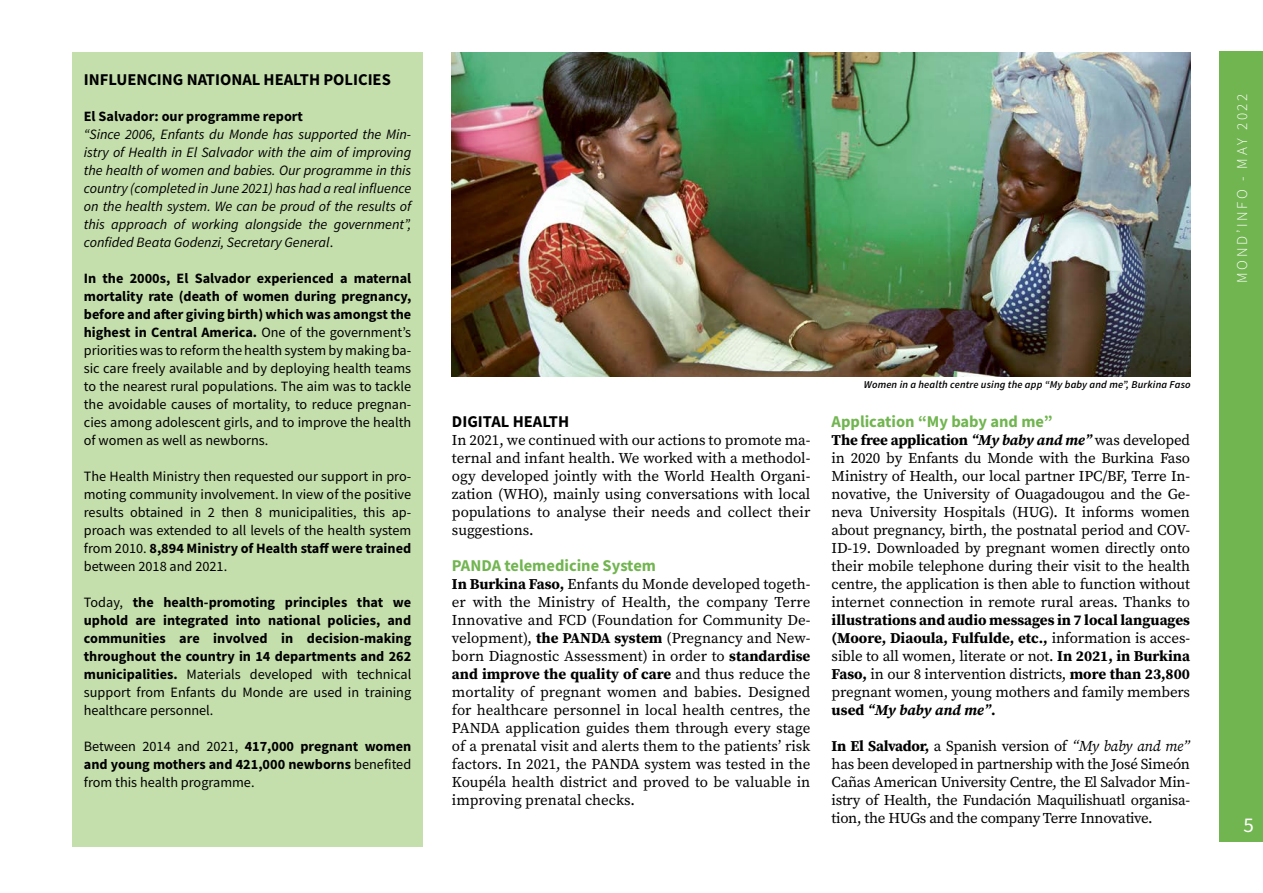
<style>
.page{position:relative;width:1263px;height:893px;background:#fff}
.page>*{position:absolute;margin:0;border:0;box-sizing:border-box;transform-origin:0 0}
.t1{font:21px "Source Sans Pro";color:#fff}
.t2{font:700 16.5px "Source Sans Pro";color:#71b550}
.t3{font:700 16.5px "Source Sans Pro";color:#000}
.t4{font:15px/18px "Source Serif Pro";letter-spacing:-.01em;color:#000;text-align:justify}
.t5{font:300 15px "Source Sans Pro";letter-spacing:.175em;color:#fff}
.t6{font:14.25px/18px "Source Sans Pro";color:#000;text-align:justify}
.t7{font:700 14.25px/18px "Source Sans Pro";color:#000;text-align:justify}
.t8{font:italic 14.25px/18px "Source Sans Pro";color:#000;text-align:justify}
.t9{font:italic 600 10.5px "Source Sans Pro";letter-spacing:.015em;color:#000}
.s1{font-style:normal}
.s2{font-weight:700}
.s3{font-weight:400}
.s4{font-weight:700;font-style:italic}
.s5{font-style:italic}
</style>
<div class="page">
<div style="left:1220px;top:51px;width:43px;height:791px;background:#71b550"></div>
<img style="left:452px;top:52px;width:739px;height:324px">
<div style="left:72px;top:52px;width:351px;height:794px;background:#c4deac"></div>
<p class="t3" style="left:84px;top:68px;width:308px">INFLUENCING NATIONAL HEALTH POLICIES</p>
<p class="t7" style="left:84px;top:107px;width:221px">El Salvador: our programme report</p>
<p class="t8" style="left:84px;top:125px;width:329px">“Since 2006, Enfants du Monde has supported the Min&shy;istry of Health in El Salvador with the aim of improving the health of women and babies. Our programme in this country (completed in June 2021) has had a real influence on the health system. We can be proud of the results of this approach of working alongside the government”, confided Beata Godenzi, Secretary General<span class="s1">.</span></p>
<p class="t6" style="left:84px;top:269px;width:329px"><span class="s2">In the 2000s, El Salvador experienced a maternal mortality rate (death of women during pregnancy, before and after giving birth) which was amongst the highest in Central America.</span> One of the government’s priorities was to reform the health system by making ba&shy;sic care freely available and by deploying health teams to the nearest rural populations. The aim was to tackle the avoidable causes of mortality, to reduce pregnan&shy;cies among adolescent girls, and to improve the health of women as well as newborns.</p>
<p class="t6" style="left:84px;top:467px;width:329px">The Health Ministry then requested our support in pro&shy;moting community involvement. In view of the positive results obtained in 2 then 8 municipalities, this ap&shy;proach was extended to all levels of the health system from 2010. <span class="s2">8,894 Ministry of Health staff were trained </span>between 2018 and 2021.</p>
<p class="t7" style="left:84px;top:593px;width:329px"><span class="s3">Today,</span> the health-promoting principles that we uphold are integrated into national policies, and communities are involved in decision-making throughout the country in 14 departments and 262 municipalities. <span class="s3">Materials developed with technical support from Enfants du Monde are used in training healthcare personnel.</span></p>
<p class="t7" style="left:84px;top:737px;width:329px"><span class="s3">Between 2014 and 2021,</span> 417,000 pregnant women and young mothers and 421,000 newborns <span class="s3">benefited from this health programme.</span></p>
<p class="t3" style="left:452px;top:410px;width:119px">DIGITAL HEALTH</p>
<p class="t4" style="left:452px;top:431px;width:360px">In 2021, we continued with our actions to promote ma&shy;ternal and infant health. We worked with a methodol&shy;ogy developed jointly with the World Health Organi&shy;zation (WHO), mainly using conversations with local populations to analyse their needs and collect their suggestions.</p>
<p class="t2" style="left:452px;top:554px;width:206px">PANDA telemedicine System</p>
<p class="t4" style="left:452px;top:575px;width:360px"><span class="s2">In Burkina Faso,</span> Enfants du Monde developed togeth&shy;er with the Ministry of Health, the company Terre Innovative and FCD (Foundation for Community De&shy;velopment), <span class="s2">the PANDA system</span> (Pregnancy and New&shy;born Diagnostic Assessment) in order to <span class="s2">standardise and improve the quality of care</span> and thus reduce the mortality of pregnant women and babies. Designed for healthcare personnel in local health centres, the PANDA application guides them through every stage of a prenatal visit and alerts them to the patients’ risk factors. In 2021, the PANDA system was tested in the Koupéla health district and proved to be valuable in improving prenatal checks.</p>
<p class="t9" style="left:864px;top:377px;width:328px">Women in a health centre using the app “My baby and me”, Burkina Faso</p>
<p class="t2" style="left:832px;top:410px;width:223px">Application “My baby and me”</p>
<p class="t4" style="left:832px;top:431px;width:360px"><span class="s2">The free application</span> <span class="s4">“My baby and me”</span> was developed in 2020 by Enfants du Monde with the Burkina Faso Ministry of Health, our local partner IPC/BF, Terre In&shy;novative, the University of Ouagadougou and the Ge&shy;neva University Hospitals (HUG). It informs women about pregnancy, birth, the postnatal period and COV-ID-19. Downloaded by pregnant women directly onto their mobile telephone during their visit to the health centre, the application is then able to function without internet connection in remote rural areas. Thanks to</p>
<p class="t4" style="left:832px;top:611px;width:360px"><span class="s2">illustrations and audio messages in 7 local languages (Moore, Diaoula, Fulfulde, etc.,</span> information is acces&shy;sible to all women, literate or not. <span class="s2">In 2021, in Burkina Faso,</span> in our 8 intervention districts, <span class="s2">more than 23,800 </span>pregnant women, young mothers and family members <span class="s2">used</span> <span class="s4">“My baby and me”</span><span class="s2">.</span></p>
<p class="t4" style="left:832px;top:737px;width:360px"><span class="s2">In El Salvador,</span> a Spanish version of <span class="s5">“My baby and me” </span>has been developed in partnership with the José Simeón Cañas American University Centre, the El Salvador Min&shy;istry of Health, the Fundación Maquilishuatl organisa&shy;tion, the HUGs and the company Terre Innovative.</p>
<p class="t5" style="left:1233px;top:283px;width:191px;rotate:-90deg">MOND’INFO - MAY 2022</p>
<h1 class="t1" style="left:1243px;top:812px;width:12px">5</h1>
</div>
